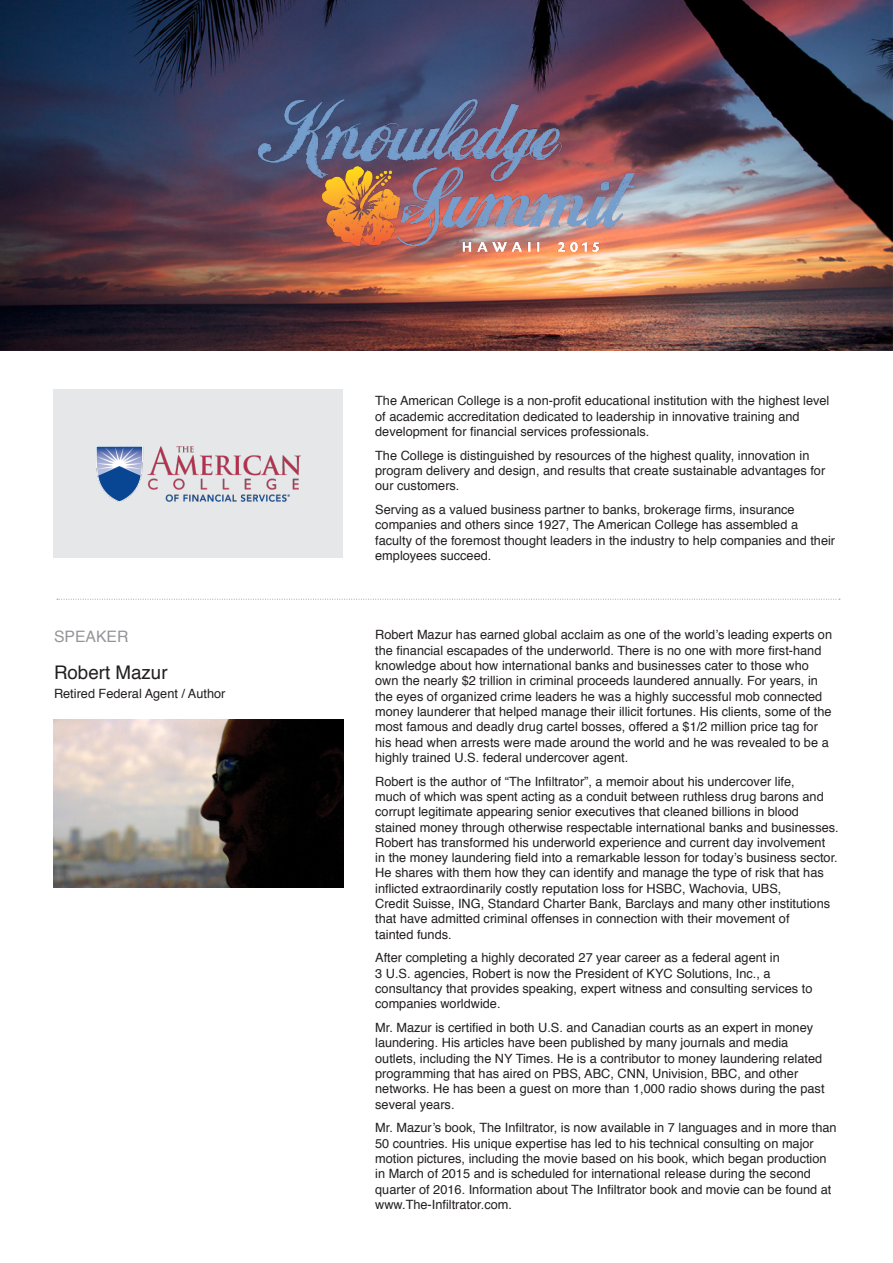
<style>
.page{position:relative;width:893px;height:1263px;background:#fff}
.page>*{position:absolute;margin:0;border:0;box-sizing:border-box;transform-origin:0 0}
.t1{font:18.75px "Helvetica";color:#231f20}
.t2{font:15.75px "Helvetica";color:#939598}
.t3{font:12.75px/15.3px "Helvetica";color:#231f20}
</style>
<div class="page">
<div style="left:54px;top:390px;width:289px;height:168px;background:#e6e7e9"></div>
<img style="left:96px;top:447px;width:205px;height:54px">
<img style="left:0;top:0;width:893px;height:351px">
<img style="left:258px;top:100px;width:377px;height:151px">
<img style="left:53px;top:719px;width:291px;height:169px">
<svg style="left:57px;top:599px;width:783px;height:1px"></svg>
<p class="t2" style="left:54px;top:624px;width:76px">SPEAKER</p>
<p class="t1" style="left:54px;top:658px;width:115px">Robert Mazur</p>
<p class="t3" style="left:54px;top:686px;width:173px">Retired Federal Agent / Author</p>
<p class="t3" style="left:375px;top:394px;width:456px">The American College is a non-profit educational institution with the highest level of academic accreditation dedicated to leadership in innovative training and development for financial services professionals.</p>
<p class="t3" style="left:375px;top:448px;width:452px">The College is distinguished by resources of the highest quality, innovation in program delivery and design, and results that create sustainable advantages for our customers.</p>
<p class="t3" style="left:375px;top:502px;width:461px">Serving as a valued business partner to banks, brokerage firms, insurance companies and others since 1927, The American College has assembled a faculty of the foremost thought leaders in the industry to help companies and their employees succeed.</p>
<p class="t3" style="left:375px;top:628px;width:458px">Robert Mazur has earned global acclaim as one of the world’s leading experts on the financial escapades of the underworld. There is no one with more first-hand knowledge about how international banks and businesses cater to those who own the nearly $2 trillion in criminal proceeds laundered annually. For years, in the eyes of organized crime leaders he was a highly successful mob connected money launderer that helped manage their illicit fortunes. His clients, some of the most famous and deadly drug cartel bosses, offered a $1/2 million price tag for his head when arrests were made around the world and he was revealed to be a highly trained U.S. federal undercover agent.</p>
<p class="t3" style="left:375px;top:774px;width:465px">Robert is the author of “The Infiltrator”, a memoir about his undercover life,<br>much of which was spent acting as a conduit between ruthless drug barons and corrupt legitimate appearing senior executives that cleaned billions in blood stained money through otherwise respectable international banks and businesses.<br>Robert has transformed his underworld experience and current day involvement<br>in the money laundering field into a remarkable lesson for today’s business sector.<br>He shares with them how they can identify and manage the type of risk that has inflicted extraordinarily costly reputation loss for HSBC, Wachovia, UBS,<br>Credit Suisse, ING, Standard Charter Bank, Barclays and many other institutions that have admitted criminal offenses in connection with their movement of<br>tainted funds.</p>
<p class="t3" style="left:375px;top:951px;width:439px">After completing a highly decorated 27 year career as a federal agent in<br>3 U.S. agencies, Robert is now the President of KYC Solutions, Inc., a consultancy that provides speaking, expert witness and consulting services to companies worldwide.</p>
<p class="t3" style="left:375px;top:1020px;width:451px">Mr. Mazur is certified in both U.S. and Canadian courts as an expert in money laundering. His articles have been published by many journals and media outlets, including the NY Times. He is a contributor to money laundering related programming that has aired on PBS, ABC, CNN, Univision, BBC, and other networks. He has been a guest on more than 1,000 radio shows during the past several years.</p>
<p class="t3" style="left:375px;top:1121px;width:463px">Mr. Mazur’s book, The Infiltrator, is now available in 7 languages and in more than 50 countries. His unique expertise has led to his technical consulting on major motion pictures, including the movie based on his book, which began production in March of 2015 and is scheduled for international release during the second quarter of 2016. Information about The Infiltrator book and movie can be found at www.The-Infiltrator.com.</p>
</div>
